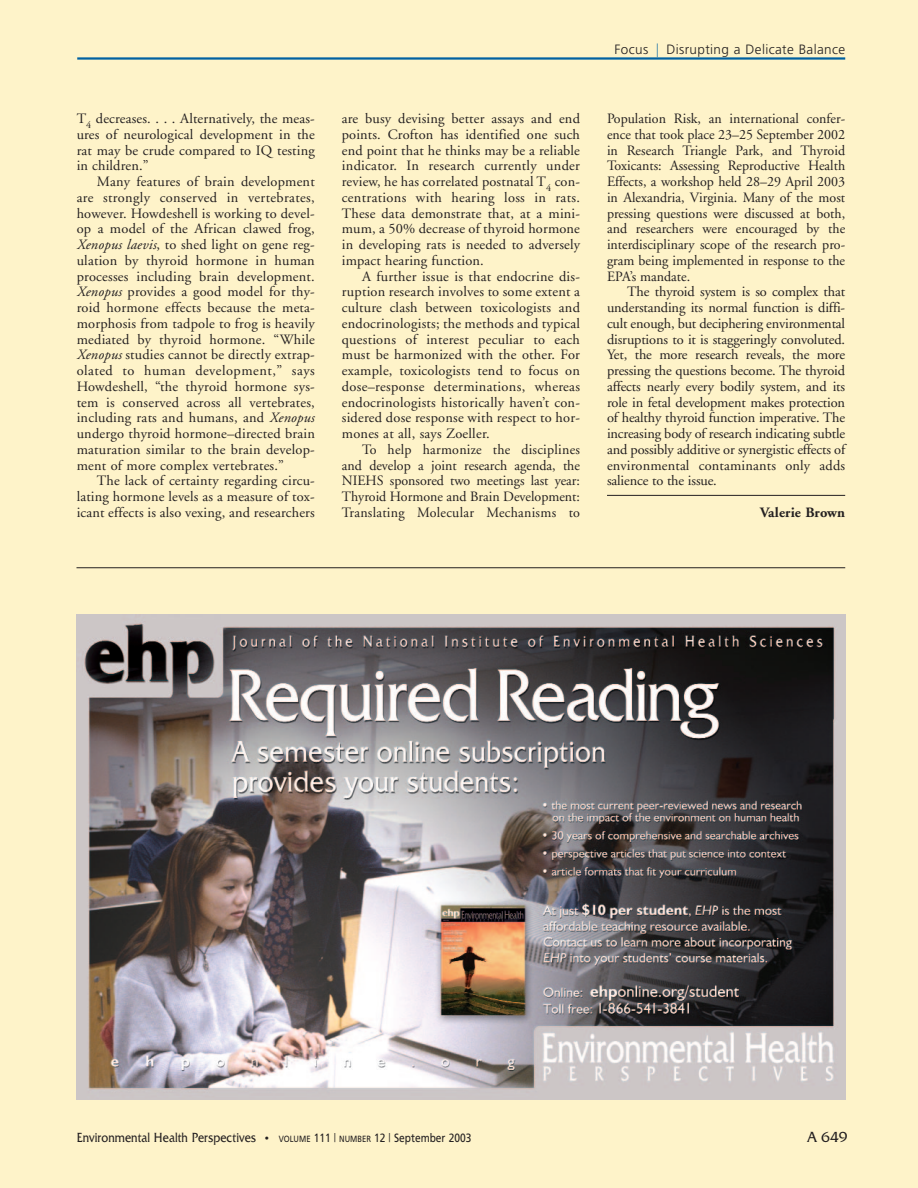
<style>
.page{position:relative;width:918px;height:1188px;background:#fef3c9}
.page>*{position:absolute;margin:0;border:0;box-sizing:border-box;transform-origin:0 0}
.t1{font:15px "Friz Quadrata IT Cby BT";color:#231f20}
.t2{font:14.25px/15.8px "Adobe Garamond";letter-spacing:.01em;color:#231f20;text-align:justify}
.t3{font:700 14.25px "Adobe Garamond";letter-spacing:.01em;color:#231f20}
.t4{font:13.5px "Friz Quadrata IT Cby BT";color:#231f20;scale:.85 1}
.t5{font:300 13.5px "Frutiger";letter-spacing:.03em;color:#231f20}
.s1{font-style:italic}
.s2{font-size:18px;color:#0061a2}
.s3{font-size:10.5px}
.s4{font-family:"Frutiger";font-size:9px}
.s5{font-family:"Frutiger";font-size:12px}
.s6{font-family:"Frutiger";font-weight:300;font-size:12px}
</style>
<div class="page">
<hr style="left:607px;top:495px;width:238px;height:1px;background:#231f20">
<hr style="left:77px;top:57px;width:768px;height:3px;background:#0061a2">
<img style="left:77px;top:614px;width:768px;height:486px">
<hr style="left:76px;top:567px;width:769px;height:1px;background:#231f20">
<p class="t2" style="left:77px;top:112px;width:240px">T<sub>4</sub> decreases. . . . Alternatively, the meas&shy;ures of neurological development in the rat may be crude compared to IQ testing in children.”</p>
<p class="t2" style="left:77px;top:175px;width:240px;text-indent:20px">Many features of brain development are strongly conserved in vertebrates, however. Howdeshell is working to devel&shy;op a model of the African clawed frog, <span class="s1">Xenopus laevis</span>, to shed light on gene reg&shy;ulation by thyroid hormone in human processes including brain development.<br><span class="s1">Xenopus</span> provides a good model for thy&shy;roid hormone effects because the meta&shy;morphosis from tadpole to frog is heavily mediated by thyroid hormone. “While <span class="s1">Xenopus</span> studies cannot be directly extrap&shy;olated to human development,” says Howdeshell, “the thyroid hormone sys&shy;tem is conserved across all vertebrates, including rats and humans, and <span class="s1">Xenopus </span>undergo thyroid hormone–directed brain maturation similar to the brain develop&shy;ment of more complex vertebrates.”</p>
<p class="t2" style="left:77px;top:474px;width:240px;text-indent:20px">The lack of certainty regarding circu&shy;lating hormone levels as a measure of tox&shy;icant effects is also vexing, and researchers</p>
<p class="t2" style="left:342px;top:112px;width:240px">are busy devising better assays and end points. Crofton has identified one such end point that he thinks may be a reliable indicator. In research currently under review, he has correlated postnatal T<sub>4</sub> con&shy;centrations with hearing loss in rats.<br>These data demonstrate that, at a mini&shy;mum, a 50% decrease of thyroid hormone in developing rats is needed to adversely impact hearing function.</p>
<p class="t2" style="left:342px;top:269px;width:240px;text-indent:20px">A further issue is that endocrine dis&shy;ruption research involves to some extent a culture clash between toxicologists and endocrinologists; the methods and typical questions of interest peculiar to each must be harmonized with the other. For example, toxicologists tend to focus on dose–response determinations, whereas endocrinologists historically haven’t con&shy;sidered dose response with respect to hor&shy;mones at all, says Zoeller.</p>
<p class="t2" style="left:342px;top:443px;width:240px;text-indent:20px">To help harmonize the disciplines and develop a joint research agenda, the NIEHS sponsored two meetings last year:<br>Thyroid Hormone and Brain Development:<br>Translating Molecular Mechanisms to</p>
<p class="t5" style="left:615px;top:44px;width:232px">Focus <span class="s2">|</span> Disrupting a Delicate Balance</p>
<p class="t2" style="left:607px;top:112px;width:240px">Population Risk, an international confer&shy;ence that took place 23–25 September 2002 in Research Triangle Park, and Thyroid Toxicants: Assessing Reproductive Health Effects, a workshop held 28–29 April 2003 in Alexandria, Virginia. Many of the most pressing questions were discussed at both, and researchers were encouraged by the interdisciplinary scope of the research pro&shy;gram being implemented in response to the EPA’s mandate.</p>
<p class="t2" style="left:607px;top:285px;width:240px;text-indent:20px">The thyroid system is so complex that understanding its normal function is diffi&shy;cult enough, but deciphering environmental disruptions to it is staggeringly convoluted.<br>Yet, the more research reveals, the more pressing the questions become. The thyroid affects nearly every bodily system, and its role in fetal development makes protection of healthy thyroid function imperative. The increasing body of research indicating subtle and possibly additive or synergistic effects of environmental contaminants only adds salience to the issue.</p>
<p class="t3" style="left:760px;top:506px;width:86px">Valerie Brown</p>
<p class="t4" style="left:77px;top:1133px;width:466px">Environmental Health Perspectives <span class="s3">•</span> <span class="s4">VOLUME</span> <span class="s5">111</span> <span class="s6">|</span> <span class="s4">NUMBER</span> <span class="s5">12</span> <span class="s6">|</span> <span class="s5">September 2003</span></p>
<p class="t1" style="left:807px;top:1131px;width:42px">A 649</p>
</div>
